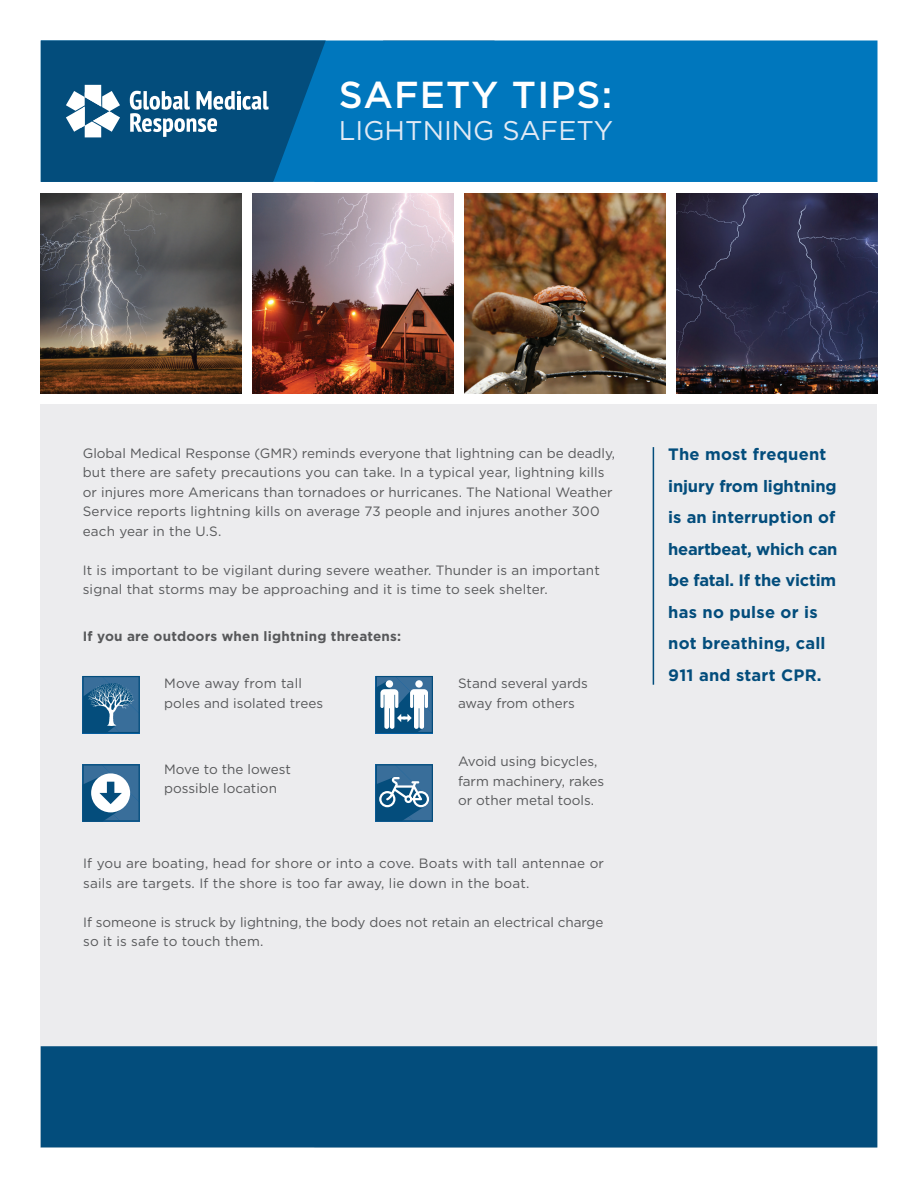
<style>
.page{position:relative;width:918px;height:1188px;background:#fff}
.page>*{position:absolute;margin:0;border:0;box-sizing:border-box;transform-origin:0 0}
.t1{font:500 37.5px "Gotham";letter-spacing:.03em;color:#fff}
.t2{font:27px "Gotham";color:#e1eaf5}
.t3{font:700 16.5px/31.5px "Gotham";letter-spacing:.005em;color:#034d7c}
.t4{font:13.5px/19.5px "Gotham";letter-spacing:.005em;color:#57585a}
.t5{font:700 13.5px "Gotham";letter-spacing:.015em;color:#57585a}
</style>
<div class="page">
<div style="left:495px;top:40px;width:383px;height:142px;background:#0077bd"></div>
<div style="left:40px;top:404px;width:838px;height:744px;background:#ececee"></div>
<div style="left:41px;top:1046px;width:836px;height:102px;background:#034d7c"></div>
<svg style="left:41px;top:40px;width:454px;height:142px;background:#02629d"></svg>
<svg style="left:66px;top:85px;width:54px;height:52px"></svg>
<svg style="left:130px;top:91px;width:139px;height:46px"></svg>
<img style="left:40px;top:193px;width:201px;height:200px">
<img style="left:465px;top:193px;width:200px;height:200px">
<img style="left:253px;top:193px;width:200px;height:200px">
<img style="left:677px;top:193px;width:201px;height:200px">
<hr style="left:653px;top:447px;width:1px;height:238px;background:#044d7c">
<svg style="left:82px;top:676px;width:58px;height:57px;background:#346d96"></svg>
<svg style="left:82px;top:764px;width:58px;height:58px;background:#618dae"></svg>
<svg style="left:376px;top:676px;width:57px;height:57px;background:#6a94b2"></svg>
<svg style="left:376px;top:764px;width:57px;height:57px;background:#3c739a"></svg>
<h1 class="t1" style="left:339px;top:70px;width:275px">SAFETY TIPS:</h1>
<h2 class="t2" style="left:339px;top:114px;width:276px">LIGHTNING SAFETY</h2>
<p class="t4" style="left:83px;top:443px;width:534px">Global Medical Response (GMR) reminds everyone that lightning can be deadly, but there are safety precautions you can take. In a typical year, lightning kills or injures more Americans than tornadoes or hurricanes. The National Weather Service reports lightning kills on average 73 people and injures another 300 each year in the U.S.</p>
<p class="t4" style="left:83px;top:560px;width:519px">It is important to be vigilant during severe weather. Thunder is an important signal that storms may be approaching and it is time to seek shelter.</p>
<p class="t5" style="left:83px;top:627px;width:320px">If you are outdoors when lightning threatens:</p>
<p class="t4" style="left:164px;top:673px;width:161px">Move away from tall poles and isolated trees</p>
<p class="t4" style="left:164px;top:759px;width:128px">Move to the lowest possible location</p>
<p class="t4" style="left:458px;top:673px;width:131px">Stand several yards away from others</p>
<p class="t4" style="left:458px;top:751px;width:148px">Avoid using bicycles, farm machinery, rakes or other metal tools.</p>
<p class="t4" style="left:83px;top:853px;width:522px">If you are boating, head for shore or into a cove. Boats with tall antennae or sails are targets. If the shore is too far away, lie down in the boat.</p>
<p class="t4" style="left:83px;top:912px;width:522px">If someone is struck by lightning, the body does not retain an electrical charge so it is safe to touch them.</p>
<p class="t3" style="left:668px;top:439px;width:171px">The most frequent injury from lightning is an interruption of heartbeat, which can be fatal. If the victim has no pulse or is not breathing, call<br>911 and start CPR.</p>
</div>
